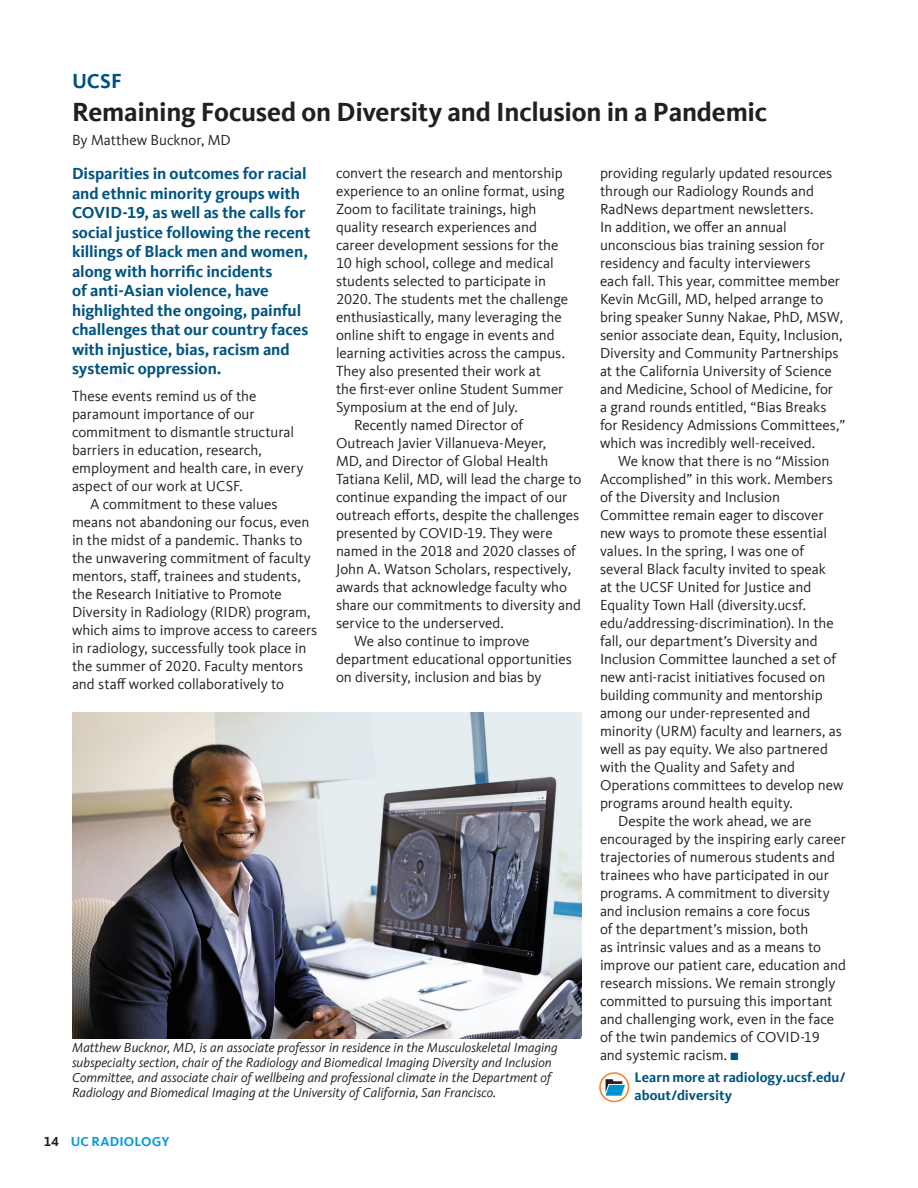
<style>
.page{position:relative;width:918px;height:1188px;background:#fff}
.page>*{position:absolute;margin:0;border:0;box-sizing:border-box;transform-origin:0 0}
.Hed_B{font:700 27px "Kievit Offc Pro";letter-spacing:-.01em;color:#231f20}
.Kicker{font:700 21px "Kievit Offc Pro";color:#005480}
.intro_blue{font:700 16.5px/19.5px "Kievit Offc Pro";letter-spacing:-.005em;color:#005480}
.Body_10_12{font:15px/18px "Kievit Offc Pro";letter-spacing:-.005em;color:#231f20}
.Body_noindent{font:15px/18px "Kievit Offc Pro";letter-spacing:-.005em;color:#231f20}
.Endnote{font:700 14.25px/18px "Kievit Offc Pro";letter-spacing:.005em;color:#005480}
.t1{font:italic 13.5px/15px "Kievit Offc Pro";color:#231f20}
.t2{font:700 13.5px "Kievit Offc Pro";letter-spacing:.01em;color:#069ddc}
.s1{color:#005480}
.s2{color:#231f20}
</style>
<div class="page">
<svg style="left:600px;top:1073px;width:28px;height:29px"></svg>
<div style="left:599px;top:1072px;width:30px;height:30px;border:2px solid #f48026;border-radius:50%"></div>
<svg style="left:606px;top:1079px;width:19px;height:17px"></svg>
<img style="left:72px;top:713px;width:509px;height:326px">
<p class="Kicker" style="left:72px;top:68px;width:51px">UCSF</p>
<p class="Hed_B" style="left:72px;top:96px;width:697px">Remaining Focused on Diversity and Inclusion in a Pandemic</p>
<p class="Body_noindent" style="left:72px;top:131px;width:160px">By Matthew Bucknor, MD</p>
<p class="Body_10_12" style="left:336px;top:164px;width:234px">convert the research and mentorship experience to an online format, using Zoom to facilitate trainings, high quality research experiences and career development sessions for the 10 high school, college and medical students selected to participate in 2020. The students met the challenge enthusiastically, many leveraging the online shift to engage in events and learning activities across the campus.<br>They also presented their work at<br>the first-ever online Student Summer Symposium at the end of July.</p>
<p class="Body_10_12" style="left:336px;top:416px;width:247px;text-indent:18px">Recently named Director of Outreach Javier Villanueva-Meyer,<br>MD, and Director of Global Health Tatiana Kelil, MD, will lead the charge to continue expanding the impact of our outreach efforts, despite the challenges presented by COVID-19. They were named in the 2018 and 2020 classes of John A. Watson Scholars, respectively, awards that acknowledge faculty who share our commitments to diversity and service to the underserved.</p>
<p class="Body_10_12" style="left:336px;top:632px;width:238px;text-indent:18px">We also continue to improve department educational opportunities on diversity, inclusion and bias by</p>
<p class="intro_blue" style="left:72px;top:164px;width:240px">Disparities in outcomes for racial and ethnic minority groups with<br>COVID-19, as well as the calls for social justice following the recent killings of Black men and women, along with horrific incidents<br>of anti-Asian violence, have highlighted the ongoing, painful challenges that our country faces with injustice, bias, racism and systemic oppression.</p>
<p class="Body_noindent" style="left:72px;top:387px;width:233px">These events remind us of the paramount importance of our commitment to dismantle structural barriers in education, research, employment and health care, in every aspect of our work at UCSF.</p>
<p class="Body_10_12" style="left:72px;top:495px;width:247px;text-indent:18px">A commitment to these values means not abandoning our focus, even in the midst of a pandemic. Thanks to the unwavering commitment of faculty mentors, staff, trainees and students, the Research Initiative to Promote Diversity in Radiology (RIDR) program, which aims to improve access to careers in radiology, successfully took place in the summer of 2020. Faculty mentors and staff worked collaboratively to</p>
<p class="Body_10_12" style="left:600px;top:164px;width:247px">providing regularly updated resources through our Radiology Rounds and RadNews department newsletters.<br>In addition, we offer an annual unconscious bias training session for residency and faculty interviewers<br>each fall. This year, committee member Kevin McGill, MD, helped arrange to bring speaker Sunny Nakae, PhD, MSW, senior associate dean, Equity, Inclusion, Diversity and Community Partnerships at the California University of Science and Medicine, School of Medicine, for<br>a grand rounds entitled, “Bias Breaks for Residency Admissions Committees,” which was incredibly well-received.</p>
<p class="Body_10_12" style="left:600px;top:452px;width:245px;text-indent:18px">We know that there is no “Mission Accomplished” in this work. Members of the Diversity and Inclusion Committee remain eager to discover new ways to promote these essential values. In the spring, I was one of several Black faculty invited to speak<br>at the UCSF United for Justice and Equality Town Hall (diversity.ucsf. edu/addressing-discrimination). In the fall, our department’s Diversity and Inclusion Committee launched a set of new anti-racist initiatives focused on building community and mentorship among our under-represented and minority (URM) faculty and learners, as well as pay equity. We also partnered with the Quality and Safety and Operations committees to develop new programs around health equity.</p>
<p class="Body_10_12" style="left:600px;top:812px;width:248px;text-indent:18px">Despite the work ahead, we are encouraged by the inspiring early career trajectories of numerous students and trainees who have participated in our programs. A commitment to diversity and inclusion remains a core focus<br>of the department’s mission, both<br>as intrinsic values and as a means to improve our patient care, education and research missions. We remain strongly committed to pursuing this important and challenging work, even in the face of the twin pandemics of COVID-19 and systemic racism. <span class="s1">■</span></p>
<p class="Endnote" style="left:634px;top:1069px;width:213px">Learn more at radiology.ucsf.edu/ about/diversity</p>
<p class="t1" style="left:72px;top:1040px;width:487px">Matthew Bucknor, MD, is an associate professor in residence in the Musculoskeletal Imaging subspecialty section, chair of the Radiology and Biomedical Imaging Diversity and Inclusion Committee, and associate chair of wellbeing and professional climate in the Department of Radiology and Biomedical Imaging at the University of California, San Francisco.</p>
<p class="t2" style="left:44px;top:1133px;width:127px"><span class="s2">14</span> UC RADIOLOGY</p>
</div>
